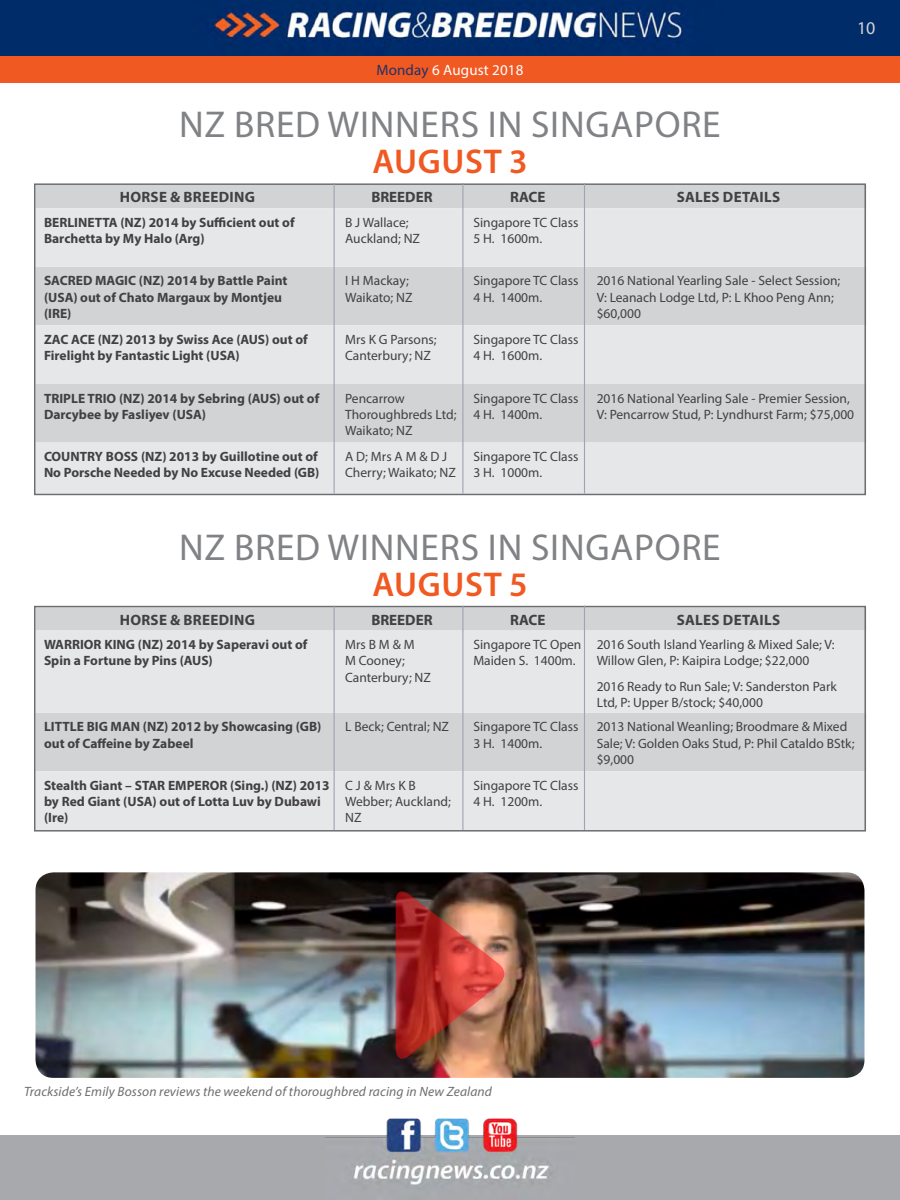
<style>
.page{position:relative;width:900px;height:1200px;background:#fff}
.page>*{position:absolute;margin:0;border:0;box-sizing:border-box;transform-origin:0 0}
.t1{font:37.5px "Myriad Pro";letter-spacing:.02em;color:#808285}
.t2{font:600 34.5px "Myriad Pro";letter-spacing:.005em;color:#f15922}
.t3{font:18px "Myriad Pro";color:#d1d4d4}
.t4{font:700 15px "Myriad Pro";color:#414042}
.t5{font:15px "Myriad Pro";letter-spacing:.01em;color:#fff}
.t6{font:13.5px/16.2px "Myriad Pro";color:#414042}
.t7{font:700 13.5px/16.2px "Myriad Pro";color:#414042}
.t8{font:italic 13.5px "Myriad Pro";letter-spacing:.01em;color:#6d6e71}
.s1{color:#203267}
</style>
<div class="page">
<div style="left:0;top:1136px;width:900px;height:64px;background:#a7a9ac"></div>
<img style="left:325px;top:1118px;width:250px;height:67px">
<div style="left:0;top:56px;width:900px;height:27px;background:#f15922"></div>
<img style="left:0;top:0;width:900px;height:56px">
<div style="left:37px;top:186px;width:826px;height:22px;background:#d1d3d4"></div>
<svg style="left:37px;top:208px;width:826px;height:284px;background:#dddedf"></svg>
<div style="left:34px;top:183px;width:832px;height:312px;border:2px solid #6d6e71"></div>
<div style="left:37px;top:609px;width:826px;height:22px;background:#d1d3d4"></div>
<svg style="left:37px;top:631px;width:826px;height:198px;background:#dfe1e2"></svg>
<div style="left:34px;top:606px;width:832px;height:226px;border:2px solid #6d6e71"></div>
<hr style="left:334px;top:183px;width:1px;height:311px;background:#a3a1b2">
<hr style="left:462px;top:183px;width:1px;height:311px;background:#a3a1b2">
<hr style="left:584px;top:183px;width:1px;height:311px;background:#a3a1b2">
<hr style="left:334px;top:606px;width:1px;height:224px;background:#a3a1b2">
<hr style="left:462px;top:606px;width:1px;height:224px;background:#a3a1b2">
<hr style="left:584px;top:606px;width:1px;height:224px;background:#a3a1b2">
<img style="left:36px;top:872px;width:828px;height:206px">
<img style="left:396px;top:884px;width:116px;height:176px">
<p class="t5" style="left:376px;top:61px;width:149px"><span class="s1">Monday</span> 6 August 2018</p>
<h1 class="t1" style="left:179px;top:102px;width:543px">NZ Bred Winners IN singapore</h1>
<h2 class="t2" style="left:373px;top:140px;width:90px">AUGUST</h2>
<h2 class="t2" style="left:509px;top:140px;width:20px">3</h2>
<h3 class="t3" style="left:857px;top:17px;width:20px">10</h3>
<p class="t4" style="left:120px;top:187px;width:21px">Horse</p>
<p class="t4" style="left:170px;top:187px;width:33px">&amp; Breeding</p>
<p class="t4" style="left:371px;top:187px;width:63px">BREEDER</p>
<p class="t4" style="left:510px;top:187px;width:37px">RACE</p>
<p class="t4" style="left:677px;top:187px;width:18px">Sales</p>
<p class="t4" style="left:723px;top:187px;width:20px">Details</p>
<p class="t7" style="left:44px;top:214px;width:252px">BERLINETTA (NZ) 2014 by Sufficient out of<br>Barchetta by My Halo (Arg)</p>
<p class="t6" style="left:345px;top:214px;width:76px">B J Wallace;<br>Auckland; NZ</p>
<p class="t6" style="left:473px;top:214px;width:107px">Singapore TC Class<br>5 H. 1600m.</p>
<p class="t7" style="left:44px;top:272px;width:245px">SACRED MAGIC (NZ) 2014 by Battle Paint (USA) out of Chato Margaux by Montjeu (IRE)</p>
<p class="t6" style="left:345px;top:273px;width:69px">I H Mackay;<br>Waikato; NZ</p>
<p class="t6" style="left:473px;top:273px;width:107px">Singapore TC Class<br>4 H. 1400m.</p>
<p class="t6" style="left:597px;top:273px;width:245px">2016 National Yearling Sale - Select Session;<br>V: Leanach Lodge Ltd, P: L Khoo Peng Ann; $60,000</p>
<p class="t7" style="left:44px;top:331px;width:265px">ZAC ACE (NZ) 2013 by Swiss Ace (AUS) out of<br>Firelight by Fantastic Light (USA)</p>
<p class="t6" style="left:345px;top:331px;width:93px">Mrs K G Parsons;<br>Canterbury; NZ</p>
<p class="t6" style="left:473px;top:331px;width:107px">Singapore TC Class<br>4 H. 1600m.</p>
<p class="t7" style="left:44px;top:390px;width:277px">TRIPLE TRIO (NZ) 2014 by Sebring (AUS) out of<br>Darcybee by Fasliyev (USA)</p>
<p class="t6" style="left:345px;top:390px;width:113px">Pencarrow<br>Thoroughbreds Ltd;<br>Waikato; NZ</p>
<p class="t6" style="left:473px;top:390px;width:107px">Singapore TC Class<br>4 H. 1400m.</p>
<p class="t6" style="left:597px;top:390px;width:259px">2016 National Yearling Sale - Premier Session,<br>V: Pencarrow Stud, P: Lyndhurst Farm; $75,000</p>
<p class="t7" style="left:44px;top:448px;width:277px">COUNTRY BOSS (NZ) 2013 by Guillotine out of<br>No Porsche Needed by No Excuse Needed (GB)</p>
<p class="t6" style="left:345px;top:448px;width:112px">A D; Mrs A M &amp; D J<br>Cherry; Waikato; NZ</p>
<p class="t6" style="left:473px;top:448px;width:107px">Singapore TC Class<br>3 H. 1000m.</p>
<h1 class="t1" style="left:179px;top:524px;width:543px">NZ Bred Winners IN singapore</h1>
<h2 class="t2" style="left:373px;top:562px;width:90px">AUGUST</h2>
<h2 class="t2" style="left:509px;top:562px;width:20px">5</h2>
<p class="t4" style="left:120px;top:610px;width:21px">Horse</p>
<p class="t4" style="left:170px;top:610px;width:33px">&amp; Breeding</p>
<p class="t4" style="left:371px;top:610px;width:63px">BREEDER</p>
<p class="t4" style="left:510px;top:610px;width:37px">RACE</p>
<p class="t4" style="left:677px;top:610px;width:18px">Sales</p>
<p class="t4" style="left:723px;top:610px;width:20px">Details</p>
<p class="t7" style="left:44px;top:636px;width:265px">WARRIOR KING (NZ) 2014 by Saperavi out of<br>Spin a Fortune by Pins (AUS)</p>
<p class="t6" style="left:345px;top:636px;width:87px">Mrs B M &amp; M<br>M Cooney;<br>Canterbury; NZ</p>
<p class="t6" style="left:473px;top:636px;width:110px">Singapore TC Open<br>Maiden S. 1400m.</p>
<p class="t6" style="left:597px;top:636px;width:239px">2016 South Island Yearling &amp; Mixed Sale; V:<br>Willow Glen, P: Kaipira Lodge; $22,000</p>
<p class="t6" style="left:597px;top:678px;width:242px">2016 Ready to Run Sale; V: Sanderston Park<br>Ltd, P: Upper B/stock; $40,000</p>
<p class="t7" style="left:44px;top:718px;width:279px">LITTLE BIG MAN (NZ) 2012 by Showcasing (GB) out of Caffeine by Zabeel</p>
<p class="t6" style="left:345px;top:719px;width:105px">L Beck; Central; NZ</p>
<p class="t6" style="left:473px;top:719px;width:107px">Singapore TC Class<br>3 H. 1400m.</p>
<p class="t6" style="left:597px;top:719px;width:259px">2013 National Weanling; Broodmare &amp; Mixed<br>Sale; V: Golden Oaks Stud, P: Phil Cataldo BStk; $9,000</p>
<p class="t7" style="left:44px;top:777px;width:287px">Stealth Giant – STAR EMPEROR (Sing.) (NZ) 2013 by Red Giant (USA) out of Lotta Luv by Dubawi (Ire)</p>
<p class="t6" style="left:345px;top:777px;width:107px">C J &amp; Mrs K B<br>Webber; Auckland;<br>NZ</p>
<p class="t6" style="left:473px;top:777px;width:107px">Singapore TC Class<br>4 H. 1200m.</p>
<p class="t8" style="left:24px;top:1083px;width:469px">Trackside’s Emily Bosson reviews the weekend of thoroughbred racing in New Zealand</p>
</div>
